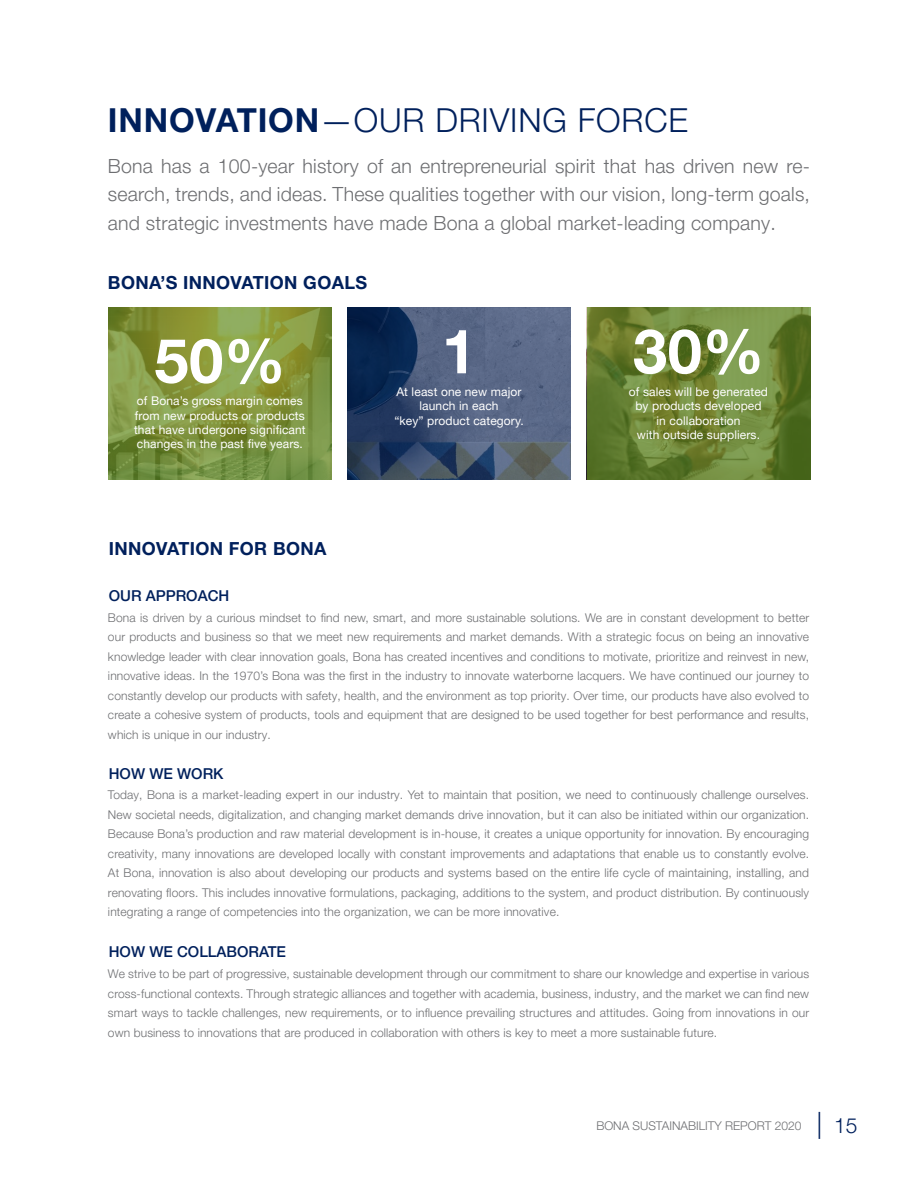
<style>
.page{position:relative;width:918px;height:1188px;background:#fff}
.page>*{position:absolute;margin:0;border:0;box-sizing:border-box;transform-origin:0 0}
.t1{font:700 61.5px "Helvetica Neue LT Pro";color:#fff}
.t2{font:300 33px "Helvetica Neue LT Pro";letter-spacing:.025em;color:#00205c}
.t3{font:300 21px "Helvetica Neue LT Pro";color:#00205c}
.t4{font:300 19.5px/28.5px "Helvetica Neue LT Pro";letter-spacing:.01em;color:#6d6e71;text-align:justify}
.t5{font:700 18px "Helvetica Neue LT Pro";letter-spacing:.02em;color:#00205c}
.t6{font:500 15px "Helvetica Neue LT Pro";color:#00205c}
.t7{font:300 12px/19.5px "Helvetica Neue LT Pro";letter-spacing:.01em;color:#6d6e71;text-align:justify}
.t8{font:12px/14.4px "Helvetica Neue LT Pro";letter-spacing:.01em;color:#fff;text-align:center}
.s1{font-weight:700}
.s2{font-size:27px}
</style>
<div class="page">
<svg style="left:587px;top:307px;width:223px;height:173px;background:#698134"></svg>
<svg style="left:108px;top:307px;width:223px;height:173px;background:#819640"></svg>
<svg style="left:348px;top:307px;width:223px;height:173px;background:#425473"></svg>
<h2 class="t2" style="left:108px;top:100px;width:581px"><span class="s1">INNOVATION</span>—OUR DRIVING FORCE</h2>
<p class="t4" style="left:108px;top:151px;width:704px">Bona has a 100-year history of an entrepreneurial spirit that has driven new re&shy;search, trends, and ideas. These qualities together with our vision, long-term goals, and strategic investments have made Bona a global market-leading company.</p>
<h3 class="t5" style="left:108px;top:272px;width:261px">BONA’S INNOVATION GOALS</h3>
<h1 class="t1" style="left:154px;top:323px;width:133px">50%</h1>
<p class="t8" style="left:134px;top:408px;width:173px;text-align:justify">from new products or products that have undergone significant changes in the past five years.</p>
<p class="t8" style="left:137px;top:394px;width:167px">of Bona’s gross margin comes</p>
<h1 class="t1" style="left:442px;top:313px;width:36px">1</h1>
<p class="t8" style="left:394px;top:384px;width:131px">At least one new major launch in each<br>“key” product category.</p>
<h3 class="t5" style="left:109px;top:538px;width:219px">INNOVATION FOR BONA</h3>
<p class="t6" style="left:109px;top:587px;width:122px">OUR APPROACH</p>
<h1 class="t1" style="left:633px;top:313px;width:133px">30%</h1>
<p class="t8" style="left:635px;top:398px;width:128px">by products developed in collaboration<br>with outside suppliers.</p>
<p class="t8" style="left:629px;top:384px;width:141px">of sales will be generated</p>
<p class="t7" style="left:108px;top:608px;width:703px">Bona is driven by a curious mindset to find new, smart, and more sustainable solutions. We are in constant development to better our products and business so that we meet new requirements and market demands. With a strategic focus on being an innovative knowledge leader with clear innovation goals, Bona has created incentives and conditions to motivate, prioritize and reinvest in new, innovative ideas. In the 1970’s Bona was the first in the industry to innovate waterborne lacquers. We have continued our journey to constantly develop our products with safety, health, and the environment as top priority. Over time, our products have also evolved to create a cohesive system of products, tools and equipment that are designed to be used together for best performance and results, which is unique in our industry.</p>
<p class="t6" style="left:109px;top:765px;width:116px">HOW WE WORK</p>
<p class="t7" style="left:108px;top:785px;width:703px">Today, Bona is a market-leading expert in our industry. Yet to maintain that position, we need to continuously challenge ourselves.<br>New societal needs, digitalization, and changing market demands drive innovation, but it can also be initiated within our organization.<br>Because Bona’s production and raw material development is in-house, it creates a unique opportunity for innovation. By encouraging creativity, many innovations are developed locally with constant improvements and adaptations that enable us to constantly evolve.<br>At Bona, innovation is also about developing our products and systems based on the entire life cycle of maintaining, installing, and renovating floors. This includes innovative formulations, packaging, additions to the system, and product distribution. By continuously integrating a range of competencies into the organization, we can be more innovative.</p>
<p class="t6" style="left:109px;top:943px;width:179px">HOW WE COLLABORATE</p>
<p class="t7" style="left:108px;top:964px;width:703px">We strive to be part of progressive, sustainable development through our commitment to share our knowledge and expertise in various cross-functional contexts. Through strategic alliances and together with academia, business, industry, and the market we can find new smart ways to tackle challenges, new requirements, or to influence prevailing structures and attitudes. Going from innovations in our own business to innovations that are produced in collaboration with others is key to meet a more sustainable future.</p>
<p class="t7" style="left:596px;top:1115px;width:207px">BONA SUSTAINABILITY REPORT 2020</p>
<h3 class="t3" style="left:816px;top:1112px;width:43px"><span class="s2">|</span> 15</h3>
</div>
